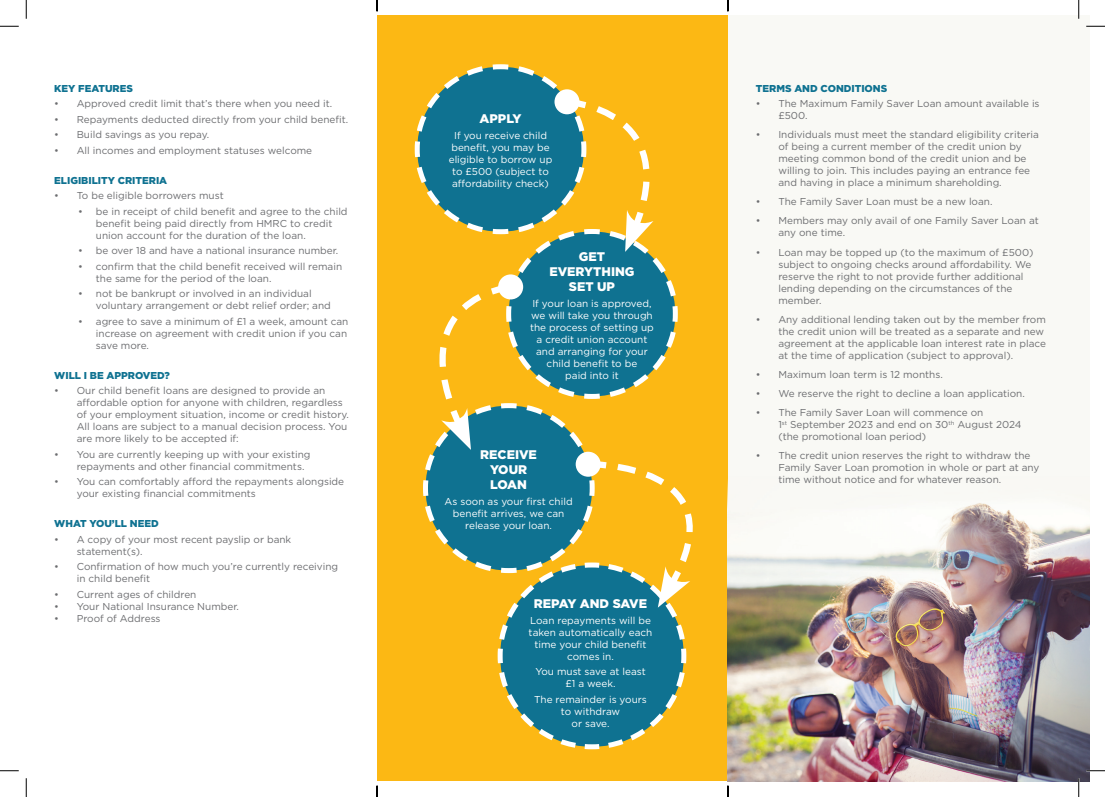
<style>
.page{position:relative;width:1105px;height:797px;background:#fff}
.page>*{position:absolute;margin:0;border:0;box-sizing:border-box;transform-origin:0 0}
.t1{font:900 12.5px/15px "Gotham";color:#fff;text-align:center}
.t2{font:10px/12px "Gotham";color:#6c6d70}
.t3{font:10px/12px "Gotham";color:#fff;text-align:center}
.t4{font:900 10px "Gotham";color:#0f7291}
</style>
<div class="page">
<div style="left:377px;top:16px;width:351px;height:765px;background:#fcb814"></div>
<svg style="left:497px;top:649px;width:190px;height:101px"></svg>
<div style="left:728px;top:16px;width:361px;height:765px;background:#f9f9f5"></div>
<img style="left:728px;top:503px;width:361px;height:278px">
<svg style="left:414px;top:64px;width:330px;height:585px"></svg>
<svg style="left:0;top:25px;width:19px;height:2px"></svg>
<svg style="left:1086px;top:25px;width:19px;height:2px"></svg>
<svg style="left:0;top:770px;width:19px;height:1px"></svg>
<svg style="left:1086px;top:770px;width:19px;height:1px"></svg>
<svg style="left:25px;top:0;width:2px;height:19px"></svg>
<svg style="left:25px;top:778px;width:2px;height:19px"></svg>
<svg style="left:1078px;top:0;width:1px;height:19px"></svg>
<svg style="left:1078px;top:778px;width:1px;height:19px"></svg>
<svg style="left:376px;top:0;width:2px;height:11px"></svg>
<svg style="left:376px;top:785px;width:2px;height:12px"></svg>
<svg style="left:727px;top:0;width:2px;height:11px"></svg>
<svg style="left:727px;top:785px;width:2px;height:12px"></svg>
<p class="t4" style="left:54px;top:81px;width:80px">KEY FEATURES</p>
<p class="t2" style="left:54px;top:97px;width:279px">• Approved credit limit that’s there when you need it.</p>
<p class="t2" style="left:54px;top:113px;width:296px">• Repayments deducted directly from your child benefit.</p>
<p class="t2" style="left:54px;top:128px;width:157px">• Build savings as you repay.</p>
<p class="t2" style="left:54px;top:144px;width:259px">• All incomes and employment statuses welcome</p>
<p class="t4" style="left:54px;top:173px;width:114px">ELIGIBILITY CRITERIA</p>
<p class="t2" style="left:54px;top:189px;width:171px">• To be eligible borrowers must</p>
<p class="t2" style="left:96px;top:205px;width:253px;text-indent:-18px">• be in receipt of child benefit and agree to the child benefit being paid directly from HMRC to credit union account for the duration of the loan.</p>
<p class="t2" style="left:78px;top:244px;width:262px">• be over 18 and have a national insurance number.</p>
<p class="t2" style="left:96px;top:260px;width:248px;text-indent:-18px">• confirm that the child benefit received will remain the same for the period of the loan.</p>
<p class="t2" style="left:96px;top:287px;width:236px;text-indent:-18px">• not be bankrupt or involved in an individual voluntary arrangement or debt relief order; and</p>
<p class="t2" style="left:96px;top:315px;width:254px;text-indent:-18px">• agree to save a minimum of £1 a week, amount can increase on agreement with credit union if you can save more.</p>
<p class="t4" style="left:54px;top:368px;width:117px">WILL I BE APPROVED?</p>
<p class="t2" style="left:77px;top:384px;width:274px;text-indent:-22px">• Our child benefit loans are designed to provide an affordable option for anyone with children, regardless of your employment situation, income or credit history.<br>All loans are subject to a manual decision process. You are more likely to be accepted if:</p>
<p class="t2" style="left:77px;top:448px;width:235px;text-indent:-22px">• You are currently keeping up with your existing repayments and other financial commitments.</p>
<p class="t2" style="left:77px;top:475px;width:269px;text-indent:-22px">• You can comfortably afford the repayments alongside your existing financial commitments</p>
<p class="t4" style="left:54px;top:516px;width:106px">WHAT YOU’LL NEED</p>
<p class="t2" style="left:77px;top:533px;width:216px;text-indent:-22px">• A copy of your most recent payslip or bank statement(s).</p>
<p class="t2" style="left:77px;top:560px;width:263px;text-indent:-22px">• Confirmation of how much you’re currently receiving in child benefit</p>
<p class="t2" style="left:54px;top:588px;width:144px">• Current ages of children</p>
<p class="t2" style="left:54px;top:600px;width:186px">• Your National Insurance Number.</p>
<p class="t2" style="left:54px;top:612px;width:108px">• Proof of Address</p>
<p class="t1" style="left:480px;top:111px;width:43px">APPLY</p>
<p class="t3" style="left:449px;top:129px;width:105px">If you receive child benefit, you may be eligible to borrow up to £500 (subject to affordability check)</p>
<p class="t1" style="left:549px;top:249px;width:87px">GET<br>EVERYTHING<br>SET UP</p>
<p class="t3" style="left:530px;top:297px;width:125px">If your loan is approved, we will take you through the process of setting up a credit union account and arranging for your child benefit to be<br>paid into it</p>
<p class="t1" style="left:480px;top:447px;width:58px">RECEIVE<br>YOUR<br>LOAN</p>
<p class="t3" style="left:445px;top:495px;width:130px">As soon as your first child benefit arrives, we can release your loan.</p>
<p class="t1" style="left:534px;top:596px;width:115px">REPAY AND SAVE</p>
<p class="t3" style="left:529px;top:614px;width:125px">Loan repayments will be taken automatically each time your child benefit comes in.</p>
<p class="t3" style="left:535px;top:665px;width:112px">You must save at least £1 a week.</p>
<p class="t3" style="left:534px;top:693px;width:114px">The remainder is yours to withdraw<br>or save.</p>
<p class="t4" style="left:756px;top:81px;width:133px">TERMS AND CONDITIONS</p>
<p class="t2" style="left:778px;top:97px;width:263px;text-indent:-22px">• The Maximum Family Saver Loan amount available is £500.</p>
<p class="t2" style="left:778px;top:128px;width:262px;text-indent:-22px">• Individuals must meet the standard eligibility criteria of being a current member of the credit union by meeting common bond of the credit union and be willing to join. This includes paying an entrance fee and having in place a minimum shareholding.</p>
<p class="t2" style="left:756px;top:196px;width:238px">• The Family Saver Loan must be a new loan.</p>
<p class="t2" style="left:778px;top:215px;width:262px;text-indent:-22px">• Members may only avail of one Family Saver Loan at any one time.</p>
<p class="t2" style="left:778px;top:246px;width:257px;text-indent:-22px">• Loan may be topped up (to the maximum of £500) subject to ongoing checks around affordability. We reserve the right to not provide further additional lending depending on the circumstances of the member.</p>
<p class="t2" style="left:778px;top:313px;width:269px;text-indent:-22px">• Any additional lending taken out by the member from the credit union will be treated as a separate and new agreement at the applicable loan interest rate in place at the time of application (subject to approval).</p>
<p class="t2" style="left:756px;top:368px;width:188px">• Maximum loan term is 12 months.</p>
<p class="t2" style="left:756px;top:387px;width:270px">• We reserve the right to decline a loan application.</p>
<p class="t2" style="left:778px;top:406px;width:245px;text-indent:-22px">• The Family Saver Loan will commence on<br>1<sup>st</sup> September 2023 and end on 30<sup>th</sup> August 2024 (the promotional loan period)</p>
<p class="t2" style="left:778px;top:449px;width:263px;text-indent:-22px">• The credit union reserves the right to withdraw the<br>Family Saver Loan promotion in whole or part at any time without notice and for whatever reason.</p>
</div>
